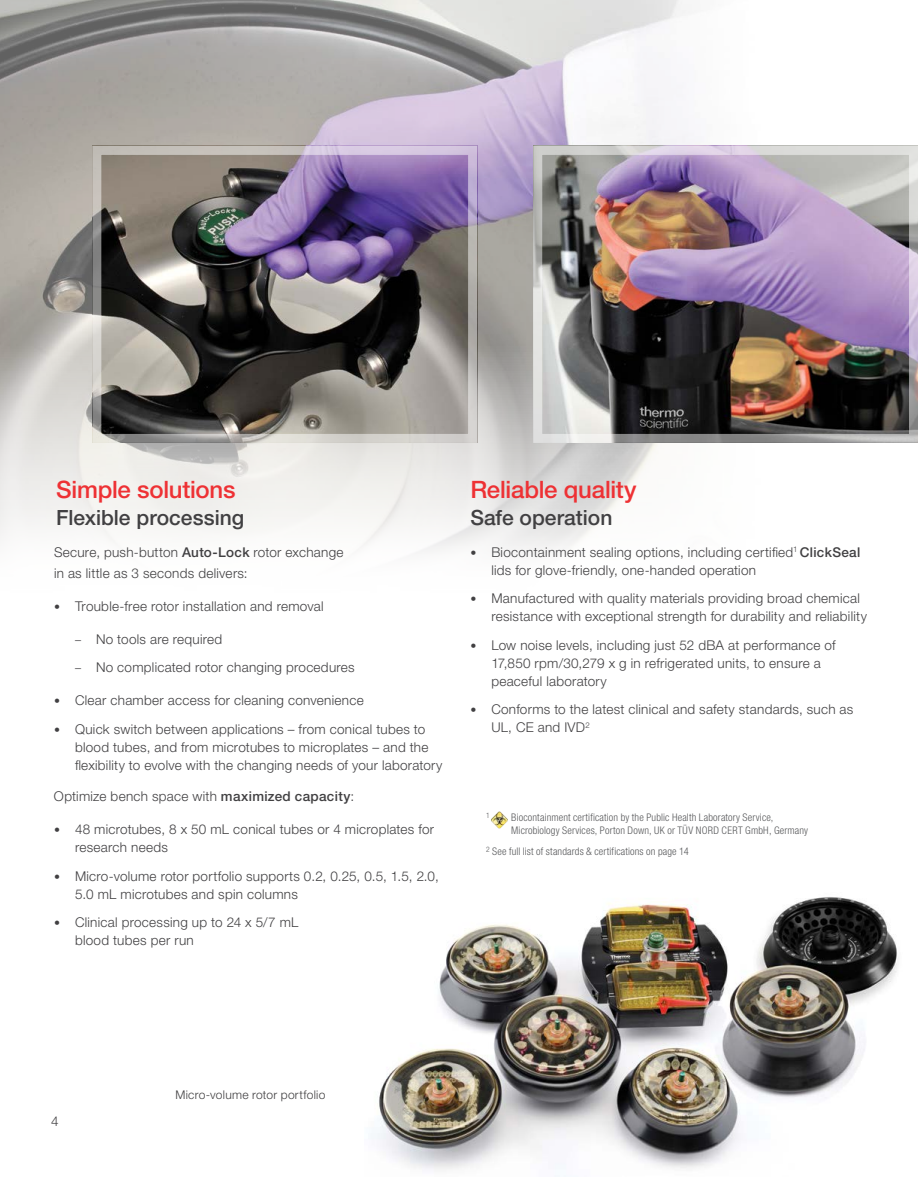
<style>
.page{position:relative;width:918px;height:1188px;background:#fff}
.page>*{position:absolute;margin:0;border:0;box-sizing:border-box;transform-origin:0 0}
.t1{font:500 24px "Helvetica Neue LTW1 G";letter-spacing:-.01em;color:#ee3134}
.t2{font:500 21px "Helvetica Neue LTW1 G";color:#414042}
.t3{font:300 13.5px/18px "Helvetica Neue LTW1 G";letter-spacing:.02em;color:#414042}
.t4{font:300 12px "Helvetica Neue LTW1 G";letter-spacing:.025em;color:#414042}
.t5{font:300 condensed 10.5px/13.5px "Helvetica Neue LTW1 G";letter-spacing:.015em;color:#58595b}
.t6{font:300 condensed 7.5px "Helvetica Neue LTW1 G";color:#58595b}
.s1{font-weight:500}
.s2{font-size:12px}
</style>
<div class="page">
<img style="left:0;top:0;width:782px;height:553px">
<img style="left:371px;top:897px;width:528px;height:273px">
<img style="left:543px;top:156px;width:365px;height:277px">
<div style="left:533px;top:146px;width:385px;height:297px;border:9px solid #fff"></div>
<img style="left:102px;top:156px;width:365px;height:277px">
<div style="left:92px;top:146px;width:385px;height:297px;border:9px solid #fff"></div>
<img style="left:491px;top:811px;width:17px;height:18px">
<h1 class="t1" style="left:56px;top:475px;width:181px">Simple solutions</h1>
<h2 class="t2" style="left:56px;top:505px;width:190px">Flexible processing</h2>
<p class="t3" style="left:54px;top:541px;width:291px;line-height:21px">Secure, push-button <span class="s1">Auto-Lock</span> rotor exchange in as little as 3 seconds delivers:</p>
<p class="t3" style="left:54px;top:597px;width:271px"><span class="s2">•</span> Trouble-free rotor installation and removal</p>
<p class="t3" style="left:75px;top:630px;width:149px"><span class="s2">–</span> No tools are required</p>
<p class="t3" style="left:75px;top:658px;width:281px"><span class="s2">–</span> No complicated rotor changing procedures</p>
<p class="t3" style="left:54px;top:691px;width:311px"><span class="s2">•</span> Clear chamber access for cleaning convenience</p>
<p class="t3" style="left:75px;top:720px;width:369px;text-indent:-21px"><span class="s2">•</span> Quick switch between applications – from conical tubes to blood tubes, and from microtubes to microplates – and the flexibility to evolve with the changing needs of your laboratory</p>
<p class="t3" style="left:54px;top:787px;width:302px">Optimize bench space with <span class="s1">maximized capacity</span>:</p>
<p class="t3" style="left:75px;top:820px;width:361px;text-indent:-21px"><span class="s2">•</span> 48 microtubes, 8 x 50 mL conical tubes or 4 microplates for research needs</p>
<p class="t3" style="left:75px;top:867px;width:365px;text-indent:-21px"><span class="s2">•</span> Micro-volume rotor portfolio supports 0.2, 0.25, 0.5, 1.5, 2.0,<br>5.0 mL microtubes and spin columns</p>
<p class="t3" style="left:75px;top:913px;width:225px;text-indent:-21px"><span class="s2">•</span> Clinical processing up to 24 x 5/7 mL blood tubes per run</p>
<h1 class="t1" style="left:470px;top:475px;width:168px">Reliable quality</h1>
<h2 class="t2" style="left:470px;top:505px;width:144px">Safe operation</h2>
<p class="t3" style="left:491px;top:543px;width:371px;text-indent:-21px"><span class="s2">•</span> Biocontainment sealing options, including certified<sup>1</sup> <span class="s1">ClickSeal </span>lids for glove-friendly, one-handed operation</p>
<p class="t3" style="left:491px;top:589px;width:377px;text-indent:-21px"><span class="s2">•</span> Manufactured with quality materials providing broad chemical resistance with exceptional strength for durability and reliability</p>
<p class="t3" style="left:491px;top:636px;width:346px;text-indent:-21px"><span class="s2">•</span> Low noise levels, including just 52 dBA at performance of<br>17,850 rpm/30,279 x g in refrigerated units, to ensure a peaceful laboratory</p>
<p class="t3" style="left:491px;top:700px;width:364px;text-indent:-21px"><span class="s2">•</span> Conforms to the latest clinical and safety standards, such as<br>UL, CE and IVD<sup>2</sup></p>
<p class="t6" style="left:486px;top:811px;width:5px">1</p>
<p class="t5" style="left:511px;top:811px;width:298px">Biocontainment certification by the Public Health Laboratory Service,<br>Microbiology Services, Porton Down, UK or TÜV NORD CERT GmbH, Germany</p>
<p class="t5" style="left:486px;top:844px;width:204px"><sup>2</sup> See full list of standards &amp; certifications on page 14</p>
<p class="t3" style="left:51px;top:1112px;width:9px">4</p>
<p class="t4" style="left:176px;top:1088px;width:151px">Micro-volume rotor portfolio</p>
</div>
